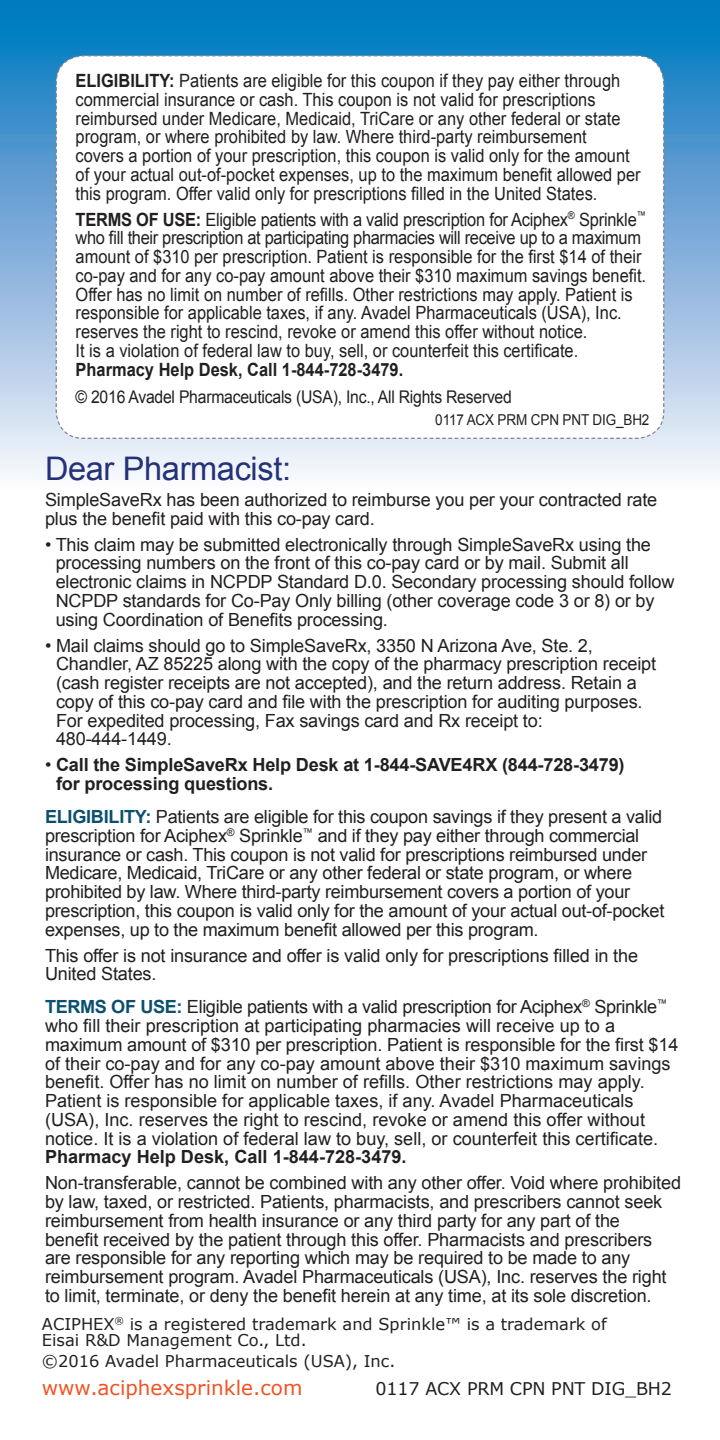
<style>
.page{position:relative;width:720px;height:1440px;background:#fff}
.page>*{position:absolute;margin:0;border:0;box-sizing:border-box;transform-origin:0 0}
.t1{font:32.5px "Arial";letter-spacing:-.01em;color:#253279}
.t2{font:20px "Verdana";color:#f15322}
.t3{font:18.25px/18.8px "Arial";color:#231f20;scale:.9 1}
.t4{font:18px/18.8px "Arial";letter-spacing:-.01em;color:#231f20}
.t5{font:700 18px/18.8px "Arial";letter-spacing:-.01em;color:#231f20}
.t6{font:17.5px "Arial";letter-spacing:-.015em;color:#231f20;scale:.9 1}
.t7{font:17.5px "Verdana";letter-spacing:-.01em;color:#231f20}
.t8{font:16.25px/16.2px "Verdana";color:#231f20}
.t9{font:15px "Arial";letter-spacing:-.01em;color:#231f20;scale:.9 1}
.s1{font-weight:700}
.s2{font-weight:400}
.s3{font-weight:700;color:#0c4f6e}
</style>
<div class="page">
<div style="left:0;top:0;width:720px;height:491px;background:linear-gradient(to bottom,#0070bc,#fff3fb)"></div>
<svg style="left:55px;top:55px;width:610px;height:385px"></svg>
<p class="t3" style="left:76px;top:71px;width:629px"><span class="s1">ELIGIBILITY:</span> Patients are eligible for this coupon if they pay either through commercial insurance or cash. This coupon is not valid for prescriptions reimbursed under Medicare, Medicaid, TriCare or any other federal or state program, or where prohibited by law. Where third-party reimbursement<br>covers a portion of your prescription, this coupon is valid only for the amount of your actual out-of-pocket expenses, up to the maximum benefit allowed per this program. Offer valid only for prescriptions filled in the United States.</p>
<p class="t3" style="left:76px;top:210px;width:635px"><span class="s1">TERMS OF USE:</span> Eligible patients with a valid prescription for Aciphex<sup>®</sup> Sprinkle<sup>™ </sup>who fill their prescription at participating pharmacies will receive up to a maximum amount of $310 per prescription. Patient is responsible for the first $14 of their co-pay and for any co-pay amount above their $310 maximum savings benefit.<br>Offer has no limit on number of refills. Other restrictions may apply. Patient is responsible for applicable taxes, if any. Avadel Pharmaceuticals (USA), Inc. reserves the right to rescind, revoke or amend this offer without notice.<br>It is a violation of federal law to buy, sell, or counterfeit this certificate.<br><span class="s1">Pharmacy Help Desk, Call 1-844-728-3479.</span></p>
<p class="t6" style="left:76px;top:385px;width:486px">© 2016 Avadel Pharmaceuticals (USA), Inc., All Rights Reserved</p>
<p class="t9" style="left:435px;top:409px;width:239px">0117 ACX PRM CPN PNT DIG_BH2</p>
<p class="t1" style="left:45px;top:447px;width:248px">Dear Pharmacist:</p>
<p class="t4" style="left:45px;top:490px;width:614px">SimpleSaveRx has been authorized to reimburse you per your contracted rate plus the benefit paid with this co-pay card.</p>
<p class="t4" style="left:56px;top:535px;width:620px;text-indent:-11px">• This claim may be submitted electronically through SimpleSaveRx using the processing numbers on the front of this co-pay card or by mail. Submit all electronic claims in NCPDP Standard D.0. Secondary processing should follow NCPDP standards for Co-Pay Only billing (other coverage code 3 or 8) or by using Coordination of Benefits processing.</p>
<p class="t4" style="left:56px;top:636px;width:602px;text-indent:-11px">• Mail claims should go to SimpleSaveRx, 3350 N Arizona Ave, Ste. 2, Chandler, AZ 85225 along with the copy of the pharmacy prescription receipt (cash register receipts are not accepted), and the return address. Retain a copy of this co-pay card and file with the prescription for auditing purposes.<br>For expedited processing, Fax savings card and Rx receipt to:<br>480-444-1449.</p>
<p class="t5" style="left:56px;top:756px;width:570px;text-indent:-11px"><span class="s2">•</span> Call the SimpleSaveRx Help Desk at 1-844-SAVE4RX (844-728-3479) for processing questions.</p>
<p class="t4" style="left:45px;top:808px;width:621px"><span class="s3">ELIGIBILITY:</span> Patients are eligible for this coupon savings if they present a valid prescription for Aciphex<sup>®</sup> Sprinkle<sup>™</sup> and if they pay either through commercial insurance or cash. This coupon is not valid for prescriptions reimbursed under Medicare, Medicaid, TriCare or any other federal or state program, or where prohibited by law. Where third-party reimbursement covers a portion of your prescription, this coupon is valid only for the amount of your actual out-of-pocket expenses, up to the maximum benefit allowed per this program.</p>
<p class="t4" style="left:45px;top:946px;width:595px">This offer is not insurance and offer is valid only for prescriptions filled in the<br>United States.</p>
<p class="t4" style="left:45px;top:998px;width:635px"><span class="s3">TERMS OF USE:</span> Eligible patients with a valid prescription for Aciphex<sup>®</sup> Sprinkle<sup>™ </sup>who fill their prescription at participating pharmacies will receive up to a maximum amount of $310 per prescription. Patient is responsible for the first $14 of their co-pay and for any co-pay amount above their $310 maximum savings benefit. Offer has no limit on number of refills. Other restrictions may apply.<br>Patient is responsible for applicable taxes, if any. Avadel Pharmaceuticals (USA), Inc. reserves the right to rescind, revoke or amend this offer without notice. It is a violation of federal law to buy, sell, or counterfeit this certificate.<br><span class="s1">Pharmacy Help Desk, Call 1-844-728-3479.</span></p>
<p class="t4" style="left:45px;top:1174px;width:638px">Non-transferable, cannot be combined with any other offer. Void where prohibited by law, taxed, or restricted. Patients, pharmacists, and prescribers cannot seek reimbursement from health insurance or any third party for any part of the<br>benefit received by the patient through this offer. Pharmacists and prescribers are responsible for any reporting which may be required to be made to any reimbursement program. Avadel Pharmaceuticals (USA), Inc. reserves the right to limit, terminate, or deny the benefit herein at any time, at its sole discretion.</p>
<p class="t8" style="left:42px;top:1315px;width:566px">ACIPHEX<sup>®</sup> is a registered trademark and Sprinkle™ is a trademark of<br>Eisai R&amp;D Management Co., Ltd.</p>
<p class="t8" style="left:42px;top:1353px;width:355px">©2016 Avadel Pharmaceuticals (USA), Inc.</p>
<p class="t2" style="left:42px;top:1375px;width:262px">www.aciphexsprinkle.com</p>
<p class="t7" style="left:376px;top:1378px;width:298px">0117 ACX PRM CPN PNT DIG_BH2</p>
</div>
